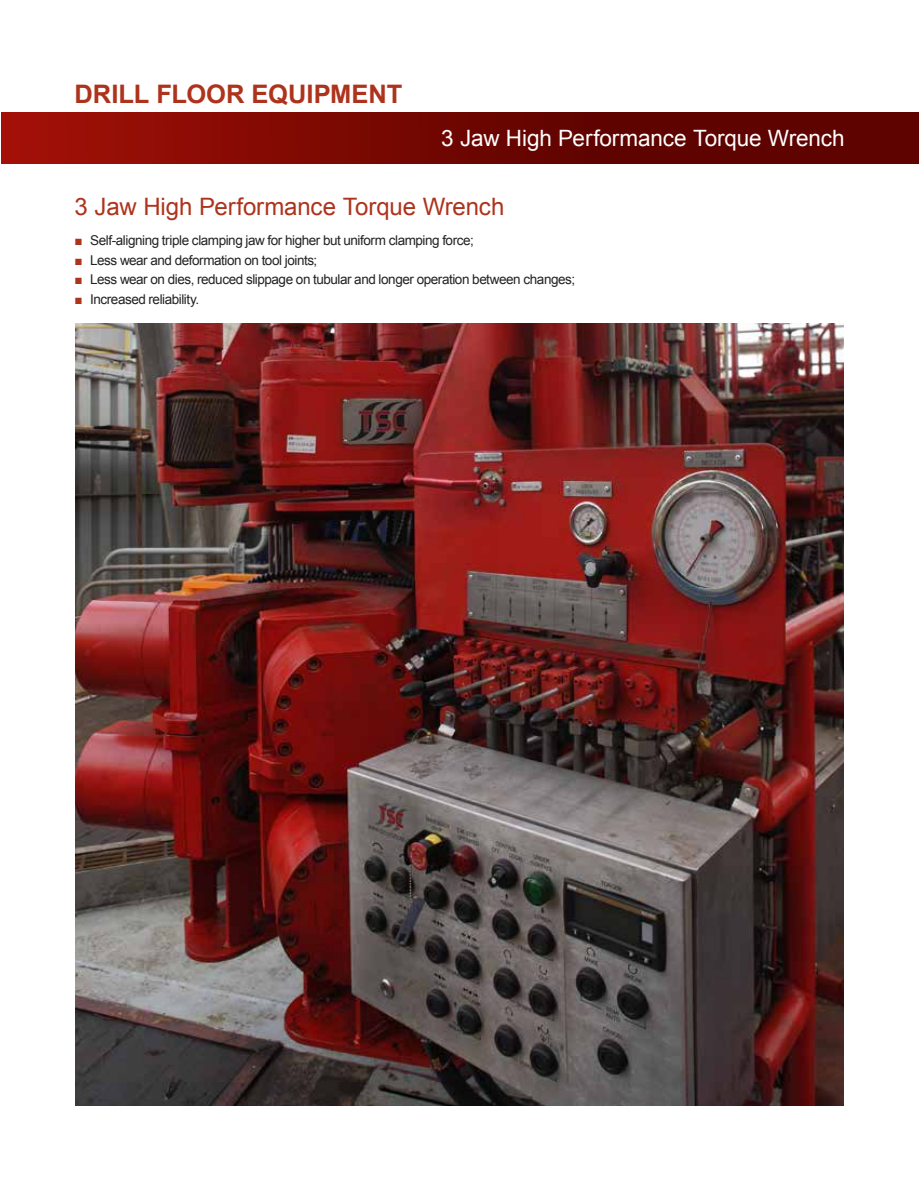
<style>
.page{position:relative;width:919px;height:1191px;background:#fff}
.page>*{position:absolute;margin:0;border:0;box-sizing:border-box;transform-origin:0 0}
.t1{font:700 25.5px "Arial";color:#ae331c}
.t2{font:24px "Arial";letter-spacing:-.005em;color:#ae331c}
.t3{font:22.5px "Arial";letter-spacing:-.005em;color:#fff}
.t4{font:13.5px "Arial";letter-spacing:-.035em;color:#232323}
.s1{color:#ae331c}
</style>
<div class="page">
<div style="left:1px;top:113px;width:917px;height:51px;background:linear-gradient(to right,#9b0f06,#4e0000)"></div>
<img style="left:75px;top:323px;width:768px;height:783px">
<h1 class="t1" style="left:74px;top:77px;width:329px">DRILL FLOOR EQUIPMENT</h1>
<h3 class="t3" style="left:441px;top:123px;width:404px">3 Jaw High Performance Torque Wrench</h3>
<h2 class="t2" style="left:74px;top:191px;width:431px">3 Jaw High Performance Torque Wrench</h2>
<p class="t4" style="left:74px;top:232px;width:401px"><span class="s1">■</span> Self-aligning triple clamping jaw for higher but uniform clamping force;</p>
<p class="t4" style="left:74px;top:251px;width:244px"><span class="s1">■</span> Less wear and deformation on tool joints;</p>
<p class="t4" style="left:74px;top:271px;width:502px"><span class="s1">■</span> Less wear on dies, reduced slippage on tubular and longer operation between changes;</p>
<p class="t4" style="left:74px;top:290px;width:126px"><span class="s1">■</span> Increased reliability.</p>
</div>
